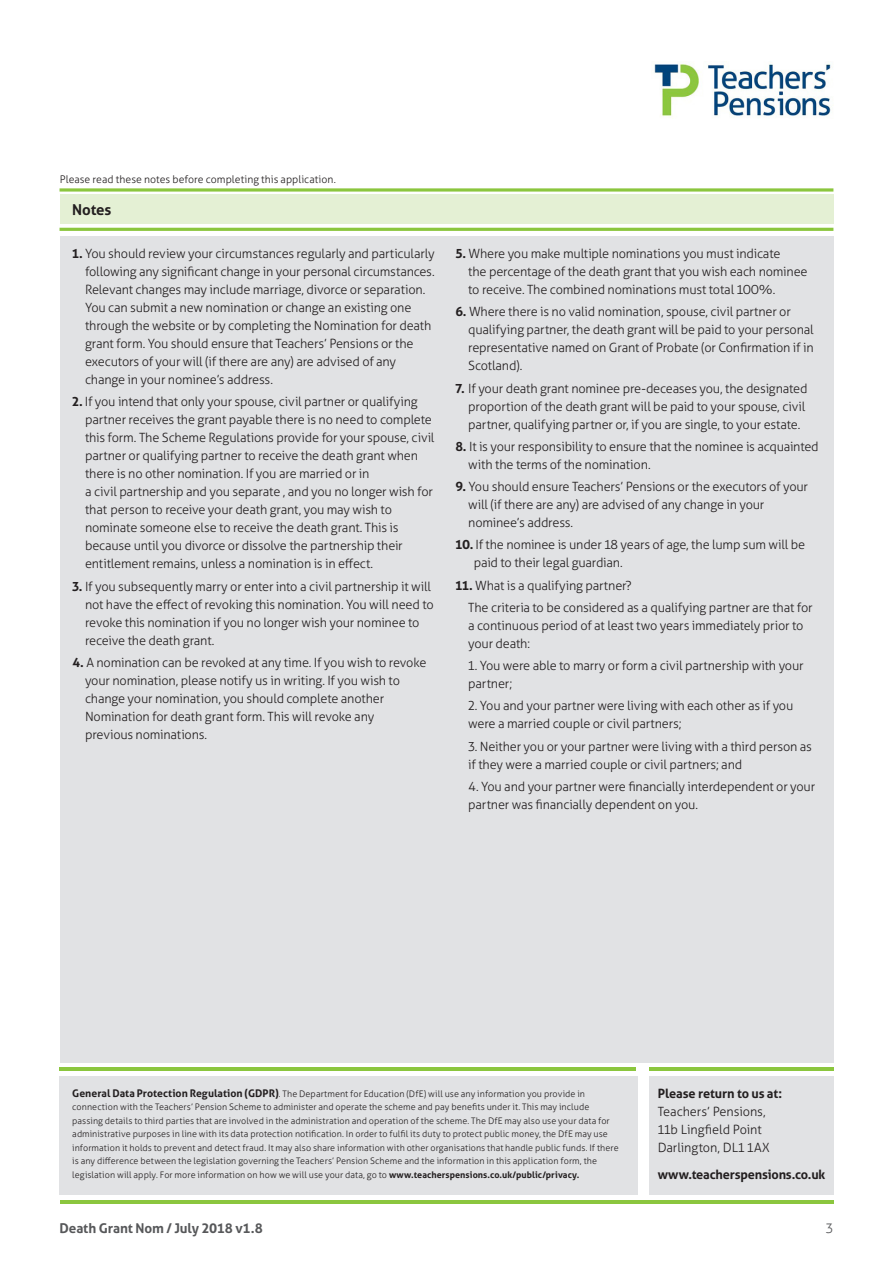
<style>
.page{position:relative;width:893px;height:1263px;background:#fff}
.page>*{position:absolute;margin:0;border:0;box-sizing:border-box;transform-origin:0 0}
.Body_9_12{font:700 15px "Aller";letter-spacing:-.015em;color:#231f20}
.t1{font:700 13.5px "Aller";letter-spacing:-.005em;color:#57585a}
.t2{font:300 13.5px "Aller";color:#57585a}
.Notes_-_Subhead{font:300 12.75px/18px "Aller";letter-spacing:-.015em;color:#231f20}
.t3{font:700 12.75px "Aller";letter-spacing:-.015em;color:#231f20}
.Body_9_12-2{font:300 10.5px "Aller";color:#231f20}
.Body_9_12-3{font:300 9px/13.5px "Aller";letter-spacing:.01em;color:#231f20}
.s1{font-weight:700}
.s2{font-weight:700;font-size:10.5px}
</style>
<div class="page">
<hr style="left:60px;top:1200px;width:773px;height:3px;background:#8bc63e">
<img style="left:654px;top:61px;width:177px;height:57px">
<div style="left:60px;top:195px;width:773px;height:29px;background:#e4f0d4"></div>
<svg style="left:60px;top:188px;width:773px;height:4px;background:#a2d164"></svg>
<hr style="left:60px;top:228px;width:773px;height:3px;background:#8bc63e">
<div style="left:60px;top:236px;width:773px;height:826px;background:#e1e2e4"></div>
<div style="left:60px;top:1076px;width:578px;height:119px;background:#e1e2e4"></div>
<div style="left:649px;top:1076px;width:184px;height:119px;background:#e1e2e4"></div>
<hr style="left:60px;top:1067px;width:576px;height:4px;background:#8bc63e">
<hr style="left:649px;top:1067px;width:184px;height:4px;background:#8bc63e">
<p class="Body_9_12-2" style="left:60px;top:173px;width:278px">Please read these notes before completing this application.</p>
<p class="Body_9_12" style="left:72px;top:200px;width:41px">Notes</p>
<p class="Notes_-_Subhead" style="left:85px;top:244px;width:351px;text-indent:-13px"><span class="s1">1.</span> You should review your circumstances regularly and particularly following any significant change in your personal circumstances.<br>Relevant changes may include marriage, divorce or separation.<br>You can submit a new nomination or change an existing one through the website or by completing the Nomination for death grant form. You should ensure that Teachers’ Pensions or the executors of your will (if there are any) are advised of any change in your nominee’s address.</p>
<p class="Notes_-_Subhead" style="left:85px;top:393px;width:351px;text-indent:-13px"><span class="s1">2.</span> If you intend that only your spouse, civil partner or qualifying partner receives the grant payable there is no need to complete this form. The Scheme Regulations provide for your spouse, civil partner or qualifying partner to receive the death grant when there is no other nomination. If you are married or in<br>a civil partnership and you separate , and you no longer wish for that person to receive your death grant, you may wish to nominate someone else to receive the death grant. This is because until you divorce or dissolve the partnership their entitlement remains, unless a nomination is in effect.</p>
<p class="Notes_-_Subhead" style="left:85px;top:577px;width:350px;text-indent:-13px"><span class="s1">3.</span> If you subsequently marry or enter into a civil partnership it will not have the effect of revoking this nomination. You will need to revoke this nomination if you no longer wish your nominee to receive the death grant.</p>
<p class="Notes_-_Subhead" style="left:85px;top:653px;width:343px;text-indent:-13px"><span class="s1">4.</span> A nomination can be revoked at any time. If you wish to revoke your nomination, please notify us in writing. If you wish to change your nomination, you should complete another Nomination for death grant form. This will revoke any<br>previous nominations.</p>
<p class="Notes_-_Subhead" style="left:468px;top:244px;width:341px;text-indent:-13px"><span class="s1">5.</span> Where you make multiple nominations you must indicate<br>the percentage of the death grant that you wish each nominee to receive. The combined nominations must total 100%.</p>
<p class="Notes_-_Subhead" style="left:468px;top:303px;width:347px;text-indent:-13px"><span class="s1">6.</span> Where there is no valid nomination, spouse, civil partner or qualifying partner, the death grant will be paid to your personal representative named on Grant of Probate (or Confirmation if in Scotland).</p>
<p class="Notes_-_Subhead" style="left:468px;top:379px;width:341px;text-indent:-13px"><span class="s1">7.</span> If your death grant nominee pre-deceases you, the designated proportion of the death grant will be paid to your spouse, civil partner, qualifying partner or, if you are single, to your estate.</p>
<p class="Notes_-_Subhead" style="left:468px;top:437px;width:352px;text-indent:-13px"><span class="s1">8.</span> It is your responsibility to ensure that the nominee is acquainted with the terms of the nomination.</p>
<p class="Notes_-_Subhead" style="left:468px;top:477px;width:341px;text-indent:-13px"><span class="s1">9.</span> You should ensure Teachers’ Pensions or the executors of your will (if there are any) are advised of any change in your nominee’s address.</p>
<p class="Notes_-_Subhead" style="left:474px;top:536px;width:333px;text-indent:-18px"><span class="s1">10.</span> If the nominee is under 18 years of age, the lump sum will be paid to their legal guardian.</p>
<p class="Notes_-_Subhead" style="left:455px;top:576px;width:178px"><span class="s1">11.</span> What is a qualifying partner?</p>
<p class="Notes_-_Subhead" style="left:468px;top:598px;width:346px">The criteria to be considered as a qualifying partner are that for a continuous period of at least two years immediately prior to your death:</p>
<p class="Notes_-_Subhead" style="left:468px;top:657px;width:337px">1. You were able to marry or form a civil partnership with your partner;</p>
<p class="Notes_-_Subhead" style="left:468px;top:697px;width:327px">2. You and your partner were living with each other as if you were a married couple or civil partners;</p>
<p class="Notes_-_Subhead" style="left:468px;top:737px;width:345px">3. Neither you or your partner were living with a third person as if they were a married couple or civil partners; and</p>
<p class="Notes_-_Subhead" style="left:468px;top:777px;width:348px">4. You and your partner were financially interdependent or your partner was financially dependent on you.</p>
<p class="Body_9_12-3" style="left:72px;top:1087px;width:548px"><span class="s2">General Data Protection Regulation (GDPR)</span>. The Department for Education (DfE) will use any information you provide in connection with the Teachers’ Pension Scheme to administer and operate the scheme and pay benefits under it. This may include passing details to third parties that are involved in the administration and operation of the scheme. The DfE may also use your data for administrative purposes in line with its data protection notification. In order to fulfil its duty to protect public money, the DfE may use information it holds to prevent and detect fraud. It may also share information with other organisations that handle public funds. If there is any difference between the legislation governing the Teachers’ Pension Scheme and the information in this application form, the legislation will apply. For more information on how we will use your data, go to <span class="s1">www.teacherspensions.co.uk/public/privacy.</span></p>
<p class="Notes_-_Subhead" style="left:658px;top:1085px;width:126px"><span class="s1">Please return to us at:<br></span>Teachers’ Pensions,<br>11b Lingfield Point<br>Darlington, DL1 1AX</p>
<p class="t3" style="left:658px;top:1166px;width:169px">www.teacherspensions.co.uk</p>
<p class="t1" style="left:60px;top:1220px;width:205px">Death Grant Nom / July 2018 v1.8</p>
<p class="t2" style="left:825px;top:1220px;width:10px">3</p>
</div>
